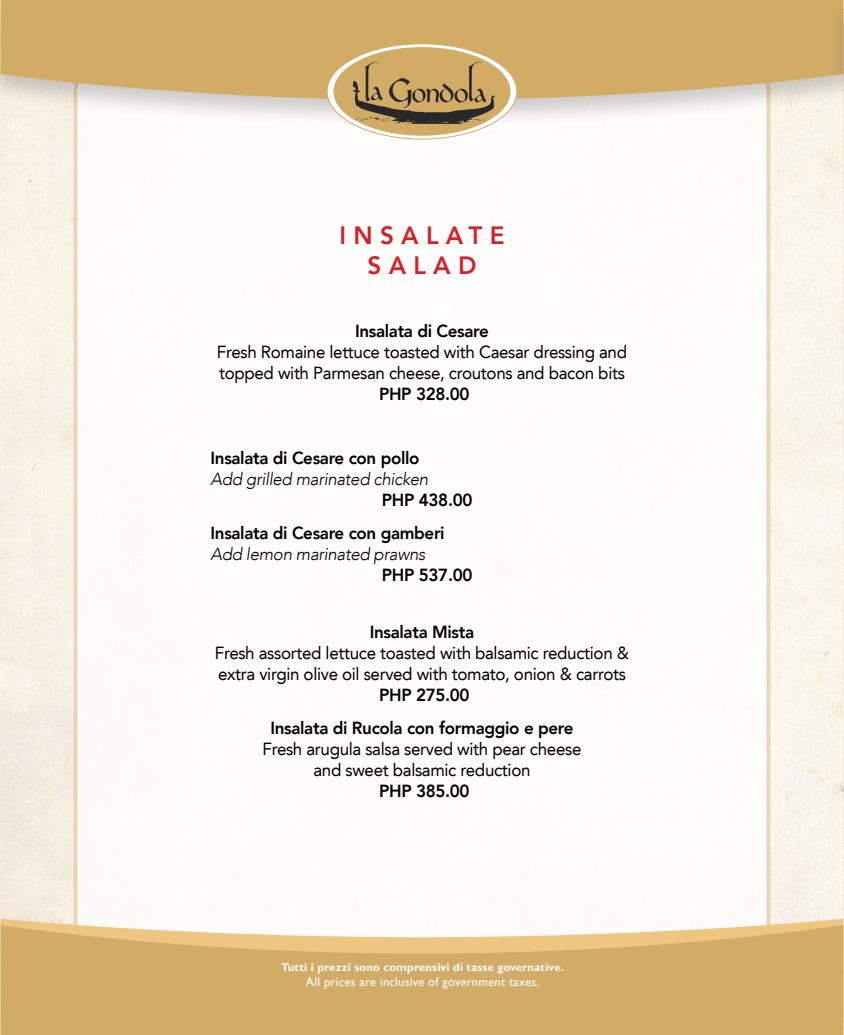
<style>
.page{position:relative;width:844px;height:1035px;background:#fff}
.page>*{position:absolute;margin:0;border:0;box-sizing:border-box;transform-origin:0 0}
.t1{font:800 25px/30px "Avenir LT";letter-spacing:.3em;color:#d2232a;text-align:center}
.t2{font:17.5px/21px "Avenir LT";letter-spacing:-.02em;color:#000}
.t3{font:800 17.5px/33px "Avenir LT";letter-spacing:-.02em;color:#000}
.t4{font:italic 300 17.5px "Avenir LT";letter-spacing:-.02em;color:#000}
.t5{font:12.5px "Gill Sans";letter-spacing:.02em;color:#fff}
.t6{font:700 11.25px "Gill Sans";letter-spacing:.02em;color:#fff}
</style>
<div class="page">
<img style="left:1px;top:129px;width:843px;height:906px">
<div style="left:76px;top:74px;width:692px;height:899px;background:#fff;border-radius:16px"></div>
<div style="left:0;top:0;width:844px;height:129px;background:#000;opacity:.2"></div>
<svg style="left:1px;top:0;width:827px;height:100px;background:#d2ae70"></svg>
<div style="left:828px;top:0;width:16px;height:129px;background:#000;opacity:.2"></div>
<svg style="left:327px;top:44px;width:190px;height:95px"></svg>
<div style="left:333px;top:47px;width:177px;height:89px;background:#d2ab67;border-radius:50%"></div>
<svg style="left:353px;top:62px;width:142px;height:62px"></svg>
<svg style="left:1px;top:919px;width:842px;height:6px"></svg>
<svg style="left:1px;top:925px;width:842px;height:110px;background:#d7b272"></svg>
<h1 class="t1" style="left:339px;top:220px;width:166px">INSALATE<br>SALAD</h1>
<p class="t3" style="left:355px;top:314px;width:135px">Insalata di Cesare</p>
<p class="t2" style="left:217px;top:341px;width:412px">Fresh Romaine lettuce toasted with Caesar dressing and topped with Parmesan cheese, croutons and bacon bits</p>
<p class="t3" style="left:379px;top:377px;width:92px">PHP 328.00</p>
<p class="t3" style="left:210px;top:442px;width:210px">Insalata di Cesare con pollo</p>
<p class="t4" style="left:210px;top:469px;width:219px">Add grilled marinated chicken</p>
<p class="t3" style="left:210px;top:484px;width:263px;text-indent:171px">PHP 438.00<br>Insalata di Cesare con gamberi</p>
<p class="t4" style="left:210px;top:544px;width:216px">Add lemon marinated prawns</p>
<p class="t3" style="left:382px;top:559px;width:92px">PHP 537.00</p>
<p class="t3" style="left:370px;top:616px;width:106px">Insalata Mista</p>
<p class="t2" style="left:215px;top:643px;width:416px">Fresh assorted lettuce toasted with balsamic reduction &amp; extra virgin olive oil served with tomato, onion &amp; carrots</p>
<p class="t3" style="left:270px;top:679px;width:305px;text-align:center">PHP 275.00<br>Insalata di Rucola con formaggio e pere</p>
<p class="t2" style="left:262px;top:739px;width:320px;text-align:center">Fresh arugula salsa served with pear cheese and sweet balsamic reduction</p>
<p class="t3" style="left:379px;top:775px;width:92px">PHP 385.00</p>
<p class="t6" style="left:281px;top:961px;width:284px">Tutti i prezzi sono comprensivi di tasse governative.</p>
<p class="t5" style="left:306px;top:975px;width:235px">All prices are inclusive of government taxes.</p>
</div>
